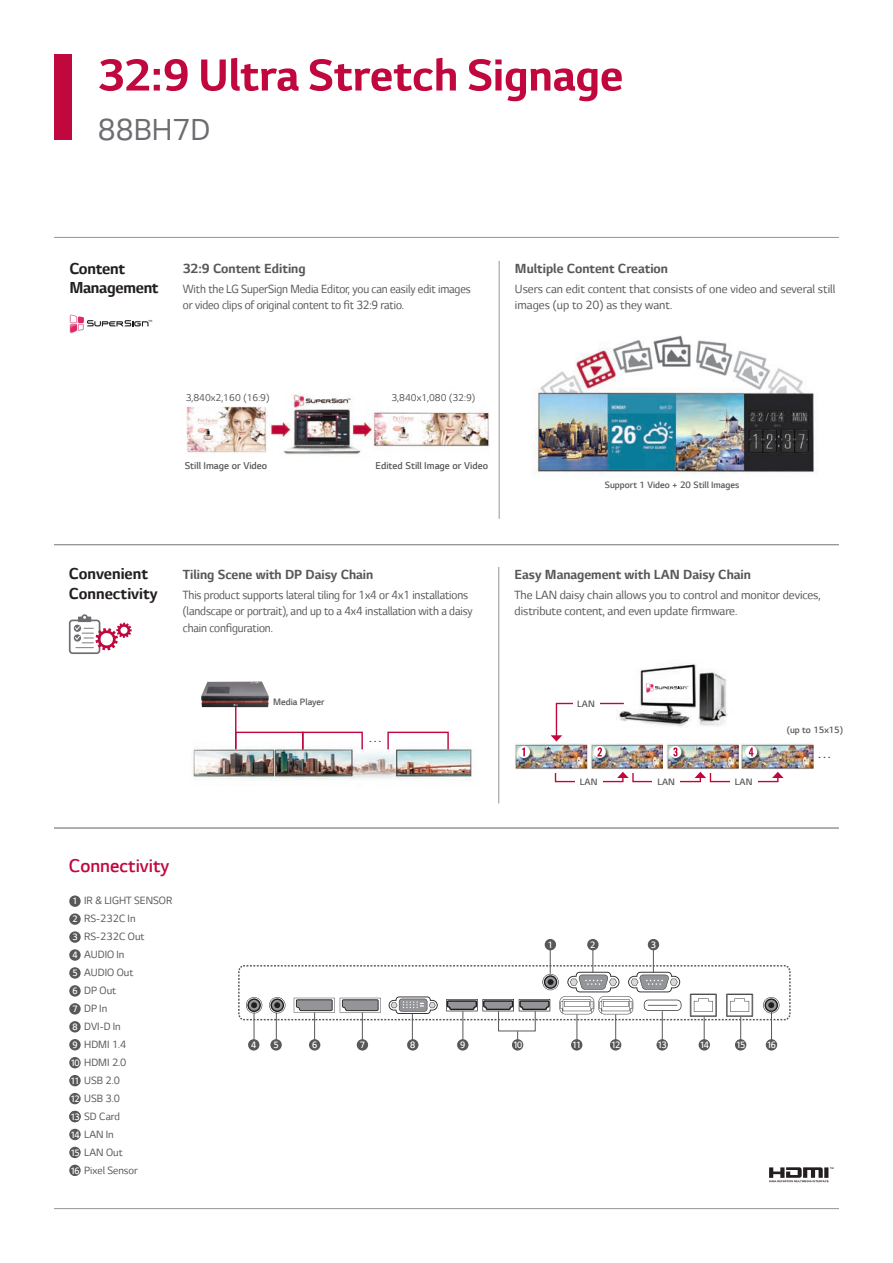
<style>
.page{position:relative;width:893px;height:1263px;background:#fff}
.page>*{position:absolute;margin:0;border:0;box-sizing:border-box;transform-origin:0 0}
.t1{font:700 51px "LG Smart";color:#c0073e}
.t2{font:34.5px "LG Smart";color:#6c6d70}
.t3{font:300 21px "LG Smart";color:#c0073e}
.t4{font:700 18px/19.5px "LG Smart";letter-spacing:-.01em;color:#231f20}
.t5{font:18px "LG Smart";color:#c0073e}
.t6{font:17.1px "LG Smart";color:#c0073e}
.t7{font:700 15px "LG Smart";color:#57585a}
.t8{font:13.5px/16.5px "LG Smart";letter-spacing:-.01em;color:#57585a;scale:.95 1}
.t9{font:13.5px/16.5px "LG Smart";letter-spacing:-.01em;color:#57585a}
.t10{font:12px/18px "LG Smart";color:#57585a}
.t11{font:300 11.25px "LG Smart";color:#57585a}
.t12{font:11.25px "LG Smart";color:#57585a}
.t13{font:300 10.5px "LG Smart";color:#57585a}
.t14{font:300 10.5px/18px "LG Smart";letter-spacing:-.12em;color:#fff;scale:.95 1}
</style>
<div class="page">
<hr style="left:54px;top:1208px;width:785px;height:1px;background:#939598">
<hr style="left:54px;top:237px;width:785px;height:1px;background:#939598">
<hr style="left:54px;top:827px;width:785px;height:2px;background:#939598">
<hr style="left:499px;top:261px;width:1px;height:258px;background:#939598">
<div style="left:54px;top:54px;width:17px;height:85px;background:#c0073e"></div>
<hr style="left:54px;top:544px;width:785px;height:1px;background:#939598">
<hr style="left:498px;top:567px;width:1px;height:236px;background:#939598">
<svg style="left:769px;top:1167px;width:64px;height:15px"></svg>
<svg style="left:69px;top:315px;width:83px;height:18px"></svg>
<svg style="left:69px;top:614px;width:63px;height:40px"></svg>
<img style="left:535px;top:335px;width:280px;height:139px">
<img style="left:186px;top:394px;width:304px;height:61px">
<div style="left:177px;top:390px;width:101px;height:16px;background:#fff"></div>
<div style="left:382px;top:390px;width:102px;height:16px;background:#fff"></div>
<img style="left:193px;top:746px;width:280px;height:35px">
<hr style="left:235px;top:690px;width:1px;height:58px;background:#c0073e">
<img style="left:201px;top:681px;width:68px;height:26px">
<div style="left:235px;top:732px;width:69px;height:18px;border:1px solid #c0073e"></div>
<div style="left:302px;top:732px;width:61px;height:18px;border:1px solid #c0073e"></div>
<div style="left:387px;top:732px;width:62px;height:18px;border:1px solid #c0073e"></div>
<img style="left:625px;top:663px;width:103px;height:64px">
<svg style="left:646px;top:683px;width:42px;height:10px"></svg>
<svg style="left:554px;top:772px;width:230px;height:11px"></svg>
<div style="left:730px;top:777px;width:28px;height:10px;background:#fff"></div>
<img style="left:515px;top:743px;width:72px;height:26px">
<img style="left:590px;top:743px;width:73px;height:26px">
<img style="left:666px;top:743px;width:73px;height:26px">
<img style="left:741px;top:743px;width:73px;height:26px">
<img style="left:518px;top:746px;width:16px;height:16px">
<div style="left:518px;top:746px;width:12px;height:12px;background:#fff;border-radius:50%"></div>
<svg style="left:522px;top:747px;width:3px;height:9px"></svg>
<img style="left:594px;top:746px;width:16px;height:16px">
<svg style="left:594px;top:746px;width:12px;height:12px"></svg>
<svg style="left:597px;top:747px;width:5px;height:9px"></svg>
<img style="left:669px;top:746px;width:17px;height:16px">
<div style="left:669px;top:746px;width:12px;height:12px;background:#fff;border-radius:50%"></div>
<svg style="left:673px;top:747px;width:5px;height:9px"></svg>
<img style="left:745px;top:746px;width:16px;height:16px">
<svg style="left:745px;top:746px;width:12px;height:12px"></svg>
<svg style="left:749px;top:747px;width:4px;height:9px"></svg>
<svg style="left:551px;top:702px;width:74px;height:39px"></svg>
<div style="left:573px;top:699px;width:26px;height:10px;background:#fff"></div>
<div style="left:69px;top:895px;width:12px;height:12px;background:#57585a;border-radius:50%"></div>
<svg style="left:238px;top:949px;width:553px;height:92px"></svg>
<div style="left:545px;top:939px;width:11px;height:11px;background:#57585a;border-radius:50%"></div>
<div style="left:248px;top:1039px;width:11px;height:11px;background:#57585a;border-radius:50%"></div>
<div style="left:270px;top:1039px;width:12px;height:11px;background:#57585a;border-radius:50%"></div>
<div style="left:309px;top:1039px;width:11px;height:11px;background:#57585a;border-radius:50%"></div>
<div style="left:357px;top:1039px;width:11px;height:11px;background:#57585a;border-radius:50%"></div>
<div style="left:407px;top:1039px;width:11px;height:11px;background:#57585a;border-radius:50%"></div>
<div style="left:457px;top:1039px;width:11px;height:11px;background:#57585a;border-radius:50%"></div>
<div style="left:512px;top:1039px;width:11px;height:11px;background:#57585a;border-radius:50%"></div>
<div style="left:571px;top:1039px;width:11px;height:11px;background:#57585a;border-radius:50%"></div>
<div style="left:610px;top:1039px;width:11px;height:11px;background:#57585a;border-radius:50%"></div>
<div style="left:656px;top:1039px;width:12px;height:11px;background:#57585a;border-radius:50%"></div>
<div style="left:699px;top:1039px;width:11px;height:11px;background:#57585a;border-radius:50%"></div>
<div style="left:735px;top:1039px;width:11px;height:11px;background:#57585a;border-radius:50%"></div>
<div style="left:766px;top:1039px;width:11px;height:11px;background:#57585a;border-radius:50%"></div>
<div style="left:587px;top:939px;width:12px;height:11px;background:#57585a;border-radius:50%"></div>
<div style="left:648px;top:939px;width:11px;height:11px;background:#57585a;border-radius:50%"></div>
<div style="left:69px;top:913px;width:12px;height:12px;background:#57585a;border-radius:50%"></div>
<div style="left:69px;top:931px;width:12px;height:12px;background:#57585a;border-radius:50%"></div>
<div style="left:69px;top:1003px;width:12px;height:11px;background:#57585a;border-radius:50%"></div>
<div style="left:69px;top:949px;width:12px;height:12px;background:#57585a;border-radius:50%"></div>
<div style="left:69px;top:967px;width:12px;height:12px;background:#57585a;border-radius:50%"></div>
<div style="left:69px;top:985px;width:12px;height:11px;background:#57585a;border-radius:50%"></div>
<div style="left:69px;top:1039px;width:12px;height:11px;background:#57585a;border-radius:50%"></div>
<div style="left:69px;top:1057px;width:12px;height:11px;background:#57585a;border-radius:50%"></div>
<div style="left:69px;top:1075px;width:12px;height:11px;background:#57585a;border-radius:50%"></div>
<div style="left:69px;top:1093px;width:12px;height:11px;background:#57585a;border-radius:50%"></div>
<div style="left:69px;top:1021px;width:12px;height:11px;background:#57585a;border-radius:50%"></div>
<div style="left:69px;top:1129px;width:12px;height:11px;background:#57585a;border-radius:50%"></div>
<div style="left:69px;top:1147px;width:12px;height:11px;background:#57585a;border-radius:50%"></div>
<div style="left:69px;top:1165px;width:12px;height:11px;background:#57585a;border-radius:50%"></div>
<div style="left:69px;top:1111px;width:12px;height:11px;background:#57585a;border-radius:50%"></div>
<h1 class="t1" style="left:98px;top:47px;width:527px">32:9 Ultra Stretch Signage</h1>
<h2 class="t2" style="left:98px;top:110px;width:114px">88BH7D</h2>
<h3 class="t4" style="left:69px;top:259px;width:91px">Content<br>Management</h3>
<p class="t7" style="left:515px;top:260px;width:155px">Multiple Content Creation</p>
<p class="t7" style="left:183px;top:260px;width:124px">32:9 Content Editing</p>
<p class="t8" style="left:183px;top:281px;width:305px">With the LG SuperSign Media Editor, you can easily edit images or video clips of original content to fit 32:9 ratio.</p>
<p class="t9" style="left:515px;top:281px;width:322px">Users can edit content that consists of one video and several still images (up to 20) as they want.</p>
<p class="t12" style="left:186px;top:391px;width:85px">3,840x2,160 (16:9)</p>
<p class="t12" style="left:391px;top:391px;width:85px">3,840x1,080 (32:9)</p>
<p class="t11" style="left:185px;top:459px;width:84px">Still Image or Video</p>
<p class="t11" style="left:375px;top:459px;width:114px">Edited Still Image or Video</p>
<p class="t13" style="left:605px;top:479px;width:136px">Support 1 Video + 20 Still Images</p>
<h3 class="t4" style="left:69px;top:564px;width:90px">Convenient<br>Connectivity</h3>
<p class="t7" style="left:183px;top:566px;width:192px">Tiling Scene with DP Daisy Chain</p>
<p class="t8" style="left:183px;top:587px;width:307px">This product supports lateral tiling for 1x4 or 4x1 installations (landscape or portrait), and up to a 4x4 installation with a daisy chain configuration.</p>
<p class="t13" style="left:273px;top:696px;width:53px">Media Player</p>
<p class="t6" style="left:369px;top:727px;width:14px">...</p>
<p class="t7" style="left:515px;top:566px;width:238px">Easy Management with LAN Daisy Chain</p>
<p class="t9" style="left:515px;top:587px;width:308px">The LAN daisy chain allows you to control and monitor devices, distribute content, and even update firmware.</p>
<p class="t13" style="left:577px;top:698px;width:19px">LAN</p>
<p class="t13" style="left:580px;top:776px;width:19px">LAN</p>
<p class="t13" style="left:657px;top:776px;width:19px">LAN</p>
<p class="t13" style="left:735px;top:776px;width:19px">LAN</p>
<p class="t13" style="left:787px;top:724px;width:58px">(up to 15x15)</p>
<h3 class="t5" style="left:818px;top:742px;width:14px">...</h3>
<h3 class="t3" style="left:69px;top:854px;width:102px">Connectivity</h3>
<p class="t10" style="left:84px;top:891px;width:90px">IR &amp; LIGHT SENSOR<br>RS-232C In<br>RS-232C Out<br>AUDIO In<br>AUDIO Out<br>DP Out<br>DP In<br>DVI-D In<br>HDMI 1.4<br>HDMI 2.0<br>USB 2.0<br>USB 3.0<br>SD Card<br>LAN In<br>LAN Out<br>Pixel Sensor</p>
<p class="t14" style="left:72px;top:892px;width:7px">1</p>
<p class="t14" style="left:72px;top:910px;width:7px">2<br>3</p>
<p class="t14" style="left:72px;top:946px;width:7px;text-align:justify">4<br>5<br>6</p>
<p class="t14" style="left:72px;top:1000px;width:7px">7</p>
<p class="t14" style="left:72px;top:1018px;width:7px">8</p>
<p class="t14" style="left:70px;top:1036px;width:11px">9<br>10<br>11<br>12<br>13</p>
<p class="t14" style="left:70px;top:1126px;width:11px;text-align:justify">14<br>15<br>16</p>
<p class="t14" style="left:548px;top:936px;width:7px">1</p>
<p class="t14" style="left:590px;top:936px;width:7px">2</p>
<p class="t14" style="left:651px;top:936px;width:7px">3</p>
<p class="t14" style="left:251px;top:1036px;width:7px">4</p>
<p class="t14" style="left:273px;top:1036px;width:7px">5</p>
<p class="t14" style="left:312px;top:1036px;width:7px">6</p>
<p class="t14" style="left:360px;top:1036px;width:7px">7</p>
<p class="t14" style="left:410px;top:1036px;width:7px">8</p>
<p class="t14" style="left:460px;top:1036px;width:7px">9</p>
<p class="t14" style="left:513px;top:1036px;width:11px">10</p>
<p class="t14" style="left:572px;top:1036px;width:11px">11</p>
<p class="t14" style="left:611px;top:1036px;width:11px">12</p>
<p class="t14" style="left:658px;top:1036px;width:11px">13</p>
<p class="t14" style="left:700px;top:1036px;width:11px">14</p>
<p class="t14" style="left:736px;top:1036px;width:11px">15</p>
<p class="t14" style="left:767px;top:1036px;width:11px">16</p>
</div>
